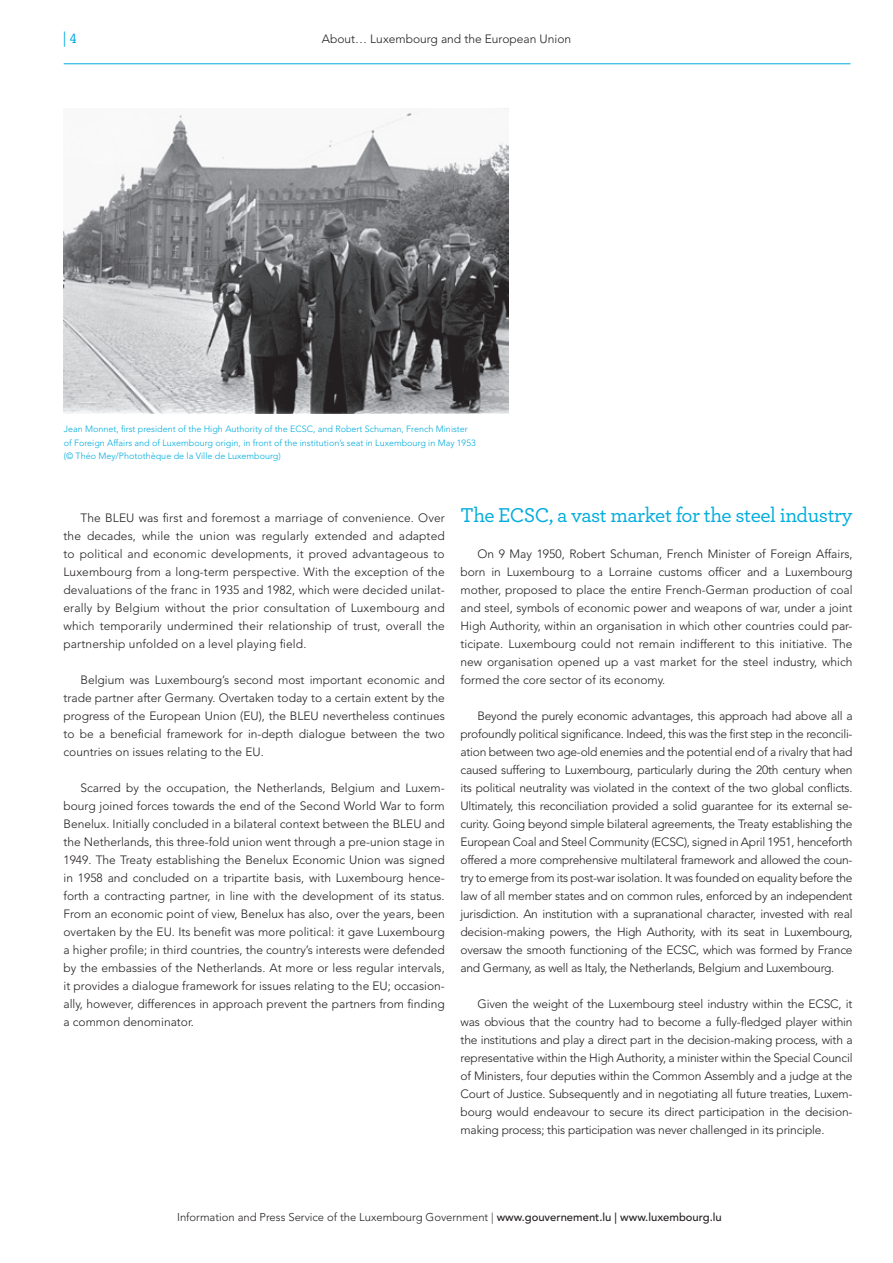
<style>
.page{position:relative;width:893px;height:1263px;background:#fff}
.page>*{position:absolute;margin:0;border:0;box-sizing:border-box;transform-origin:0 0}
.t1{font:500 21px "Archer";letter-spacing:-.02em;color:#00acdd}
.t2{font:15px "Courier";color:#00acdd}
.t3{font:300 12px/18px "Avenir LT Std";color:#231f20;text-align:justify}
.t4{font:300 11.25px "Avenir LT Std";color:#231f20}
.t5{font:300 9px/13.5px "Avenir LT Std";color:#00acdd}
.s1{font-weight:500}
</style>
<div class="page">
<hr style="left:64px;top:64px;width:786px;height:1px;background:#00acdd">
<img style="left:64px;top:108px;width:445px;height:306px">
<p class="t2" style="left:60px;top:27px;width:19px">|4</p>
<p class="t3" style="left:322px;top:30px;width:251px">About… Luxembourg and the European Union</p>
<p class="t5" style="left:64px;top:422px;width:413px">Jean Monnet, first president of the H igh Authority of the ECSC, and Robert Schuman, French M inister of Foreign Affairs and of Luxembourg origin, in front of the institution’s seat in Luxembourg in M ay 1953 (© Théo M ey/Photothèque de la Ville de Luxembourg)</p>
<p class="t3" style="left:64px;top:509px;width:383px;text-indent:17px">The BLEU was first and foremost a marriage of convenience. Over the decades, while the union was regularly extended and adapted to political and economic developments, it proved advantageous to Luxembourg from a long-term perspective. With the exception of the devaluations of the franc in 1935 and 1982, which were decided unilat&shy;erally by Belgium without the prior consultation of Luxembourg and which temporarily undermined their relationship of trust, overall the partnership unfolded on a level playing field.</p>
<p class="t3" style="left:64px;top:671px;width:383px;text-indent:17px">Belgium was Luxembourg’s second most important economic and trade partner after Germany. Overtaken today to a certain extent by the progress of the European Union (EU), the BLEU nevertheless continues to be a beneficial framework for in-depth dialogue between the two countries on issues relating to the EU.</p>
<p class="t3" style="left:64px;top:779px;width:383px;text-indent:17px">Scarred by the occupation, the Netherlands, Belgium and Luxem&shy;bourg joined forces towards the end of the Second World War to form Benelux. Initially concluded in a bilateral context between the BLEU and the Netherlands, this three-fold union went through a pre-union stage in 1949. The Treaty establishing the Benelux Economic Union was signed in 1958 and concluded on a tripartite basis, with Luxembourg hence&shy;forth a contracting partner, in line with the development of its status.<br>From an economic point of view, Benelux has also, over the years, been overtaken by the EU. Its benefit was more political: it gave Luxembourg a higher profile; in third countries, the country’s interests were defended by the embassies of the N etherlands. At more or less regular intervals, it provides a dialogue framework for issues relating to the EU; occasion&shy;ally, however, differences in approach prevent the partners from finding a common denominator.</p>
<h1 class="t1" style="left:460px;top:500px;width:394px">The ECSC, a vast market for the steel industry</h1>
<p class="t3" style="left:460px;top:545px;width:394px;text-indent:17px">On 9 M ay 1950, Robert Schuman, French M inister of Foreign Affairs, born in Luxembourg to a Lorraine customs officer and a Luxembourg mother, proposed to place the entire French-German production of coal and steel, symbols of economic power and weapons of war, under a joint H igh Authority, within an organisation in which other countries could par&shy;ticipate. Luxembourg could not remain indifferent to this initiative. The new organisation opened up a vast market for the steel industry, which formed the core sector of its economy.</p>
<p class="t3" style="left:460px;top:707px;width:394px;text-indent:17px">Beyond the purely economic advantages, this approach had above all a profoundly political significance. Indeed, this was the first step in the reconcili&shy;ation between two age-old enemies and the potential end of a rivalry that had caused suffering to Luxembourg, particularly during the 20th century when its political neutrality was violated in the context of the two global conflicts.<br>Ultimately, this reconciliation provided a solid guarantee for its external se&shy;curity. Going beyond simple bilateral agreements, the Treaty establishing the European Coal and Steel Community (ECSC), signed in April 1951, henceforth offered a more comprehensive multilateral framework and allowed the coun&shy;try to emerge from its post-war isolation. It was founded on equality before the law of all member states and on common rules, enforced by an independent jurisdiction. An institution with a supranational character, invested with real decision-making powers, the H igh Authority, with its seat in Luxembourg, oversaw the smooth functioning of the ECSC, which was formed by France and Germany, as well as Italy, the Netherlands, Belgium and Luxembourg.</p>
<p class="t3" style="left:460px;top:995px;width:394px;text-indent:17px">Given the weight of the Luxembourg steel industry within the ECSC, it was obvious that the country had to become a fully-fledged player within the institutions and play a direct part in the decision-making process, with a representative within the H igh Authority, a minister within the Special Council of M inisters, four deputies within the Common Assembly and a judge at the Court of Justice. Subsequently and in negotiating all future treaties, Luxem&shy;bourg would endeavour to secure its direct participation in the decision&shy;making process; this participation was never challenged in its principle.</p>
<p class="t4" style="left:177px;top:1210px;width:546px">Information and Press Service of the Luxembourg Government | <span class="s1">www.gouvernement.lu | www.luxembourg.lu</span></p>
</div>
